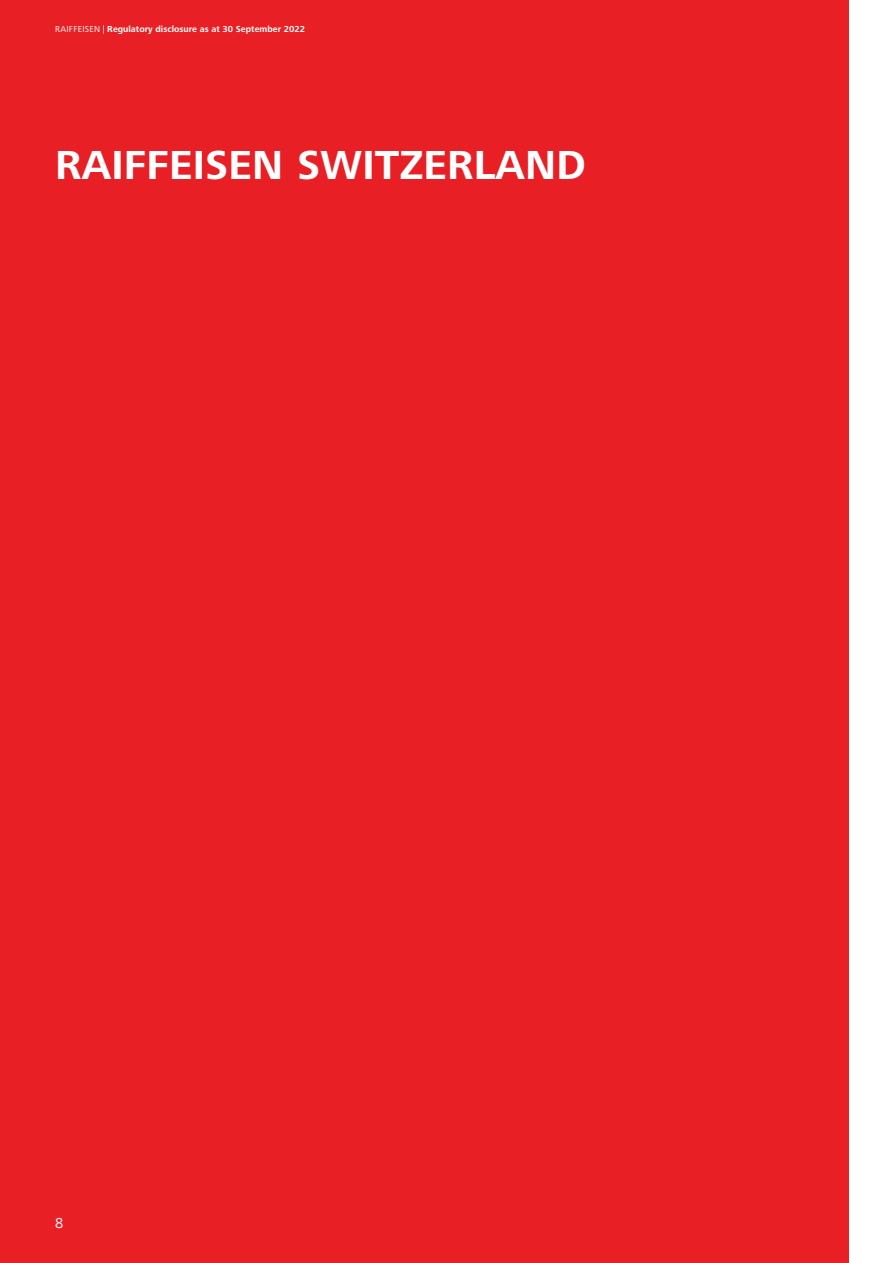
<style>
.page{position:relative;width:893px;height:1263px;background:#fff}
.page>*{position:absolute;margin:0;border:0;box-sizing:border-box;transform-origin:0 0}
.t1{font:700 42px "Frutiger Next LTW1 G";letter-spacing:.005em;color:#fff}
.t2{font:15px "Frutiger Next LTW1 G";color:#fff}
.t3{font:700 9px "Frutiger Next LTW1 G";letter-spacing:.005em;color:#fff}
.s1{font-weight:400}
</style>
<div class="page">
<div style="left:0;top:0;width:848px;height:1263px;background:#e82025"></div>
<p class="t3" style="left:55px;top:24px;width:251px"><span class="s1">RAIFFEISEN |</span> Regulatory disclosure as at 30 September 2022</p>
<h1 class="t1" style="left:55px;top:141px;width:532px">RAIFFEISEN SWITZERLAND</h1>
<h2 class="t2" style="left:55px;top:1215px;width:10px">8</h2>
</div>
